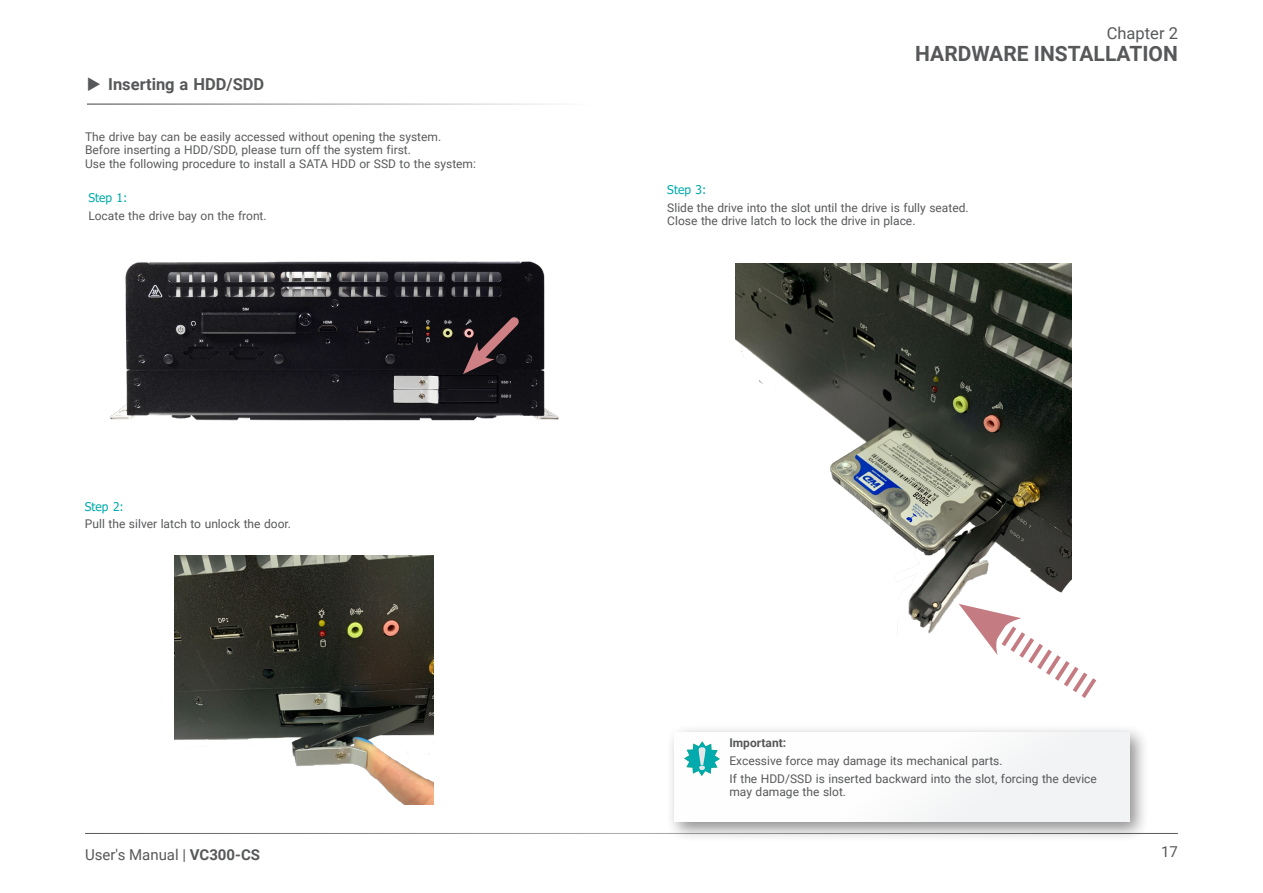
<style>
.page{position:relative;width:1263px;height:893px;background:#fff}
.page>*{position:absolute;margin:0;border:0;box-sizing:border-box;transform-origin:0 0}
.t1{font:700 21px "Roboto";color:#57585a}
.t2{font:700 16.5px "Roboto";color:#57585a}
.t3{font:16.5px "Roboto";color:#57585a}
.t4{font:15px "Roboto";color:#57585a}
.Body_Text{font:12px "Roboto";color:#595a5b}
.Body_Text-2{font:12px/13.5px "Roboto";color:#57585a}
.note{font:12px/13.5px "Roboto";color:#57585a}
.Body_Text-3{font:12px "Tahoma";color:#00aaad}
.note-2{font:700 12px "Roboto";color:#57585a}
.s1{font-weight:700}
</style>
<div class="page">
<hr style="left:85px;top:833px;width:1093px;height:1px;background:#57585a">
<hr style="left:87px;top:103px;width:514px;height:2px;background:#595a5b">
<img style="left:175px;top:555px;width:259px;height:249px">
<img style="left:110px;top:261px;width:449px;height:160px">
<svg style="left:463px;top:309px;width:64px;height:65px;background:#342429"></svg>
<img style="left:735px;top:264px;width:336px;height:370px">
<div style="left:666px;top:724px;width:483px;height:118px;background:#231f20;opacity:.5"></div>
<div style="left:674px;top:732px;width:455px;height:90px;background:#fdfdfd"></div>
<svg style="left:684px;top:741px;width:36px;height:35px"></svg>
<svg style="left:959px;top:604px;width:138px;height:94px"></svg>
<p class="t2" style="left:108px;top:73px;width:158px">Inserting a HDD/SDD</p>
<p class="Body_Text" style="left:85px;top:128px;width:358px">The drive bay can be easily accessed without opening the system.</p>
<p class="Body_Text" style="left:85px;top:141px;width:327px">Before inserting a HDD/SDD, please turn off the system first.</p>
<p class="Body_Text" style="left:85px;top:155px;width:392px">Use the following procedure to install a SATA HDD or SSD to the system:</p>
<p class="Body_Text-3" style="left:88px;top:190px;width:40px">Step 1:</p>
<p class="Body_Text" style="left:88px;top:207px;width:180px">Locate the drive bay on the front.</p>
<p class="Body_Text-3" style="left:85px;top:498px;width:40px">Step 2:</p>
<p class="Body_Text-2" style="left:85px;top:517px;width:208px">Pull the silver latch to unlock the door.</p>
<p class="t4" style="left:85px;top:844px;width:176px">User's Manual | <span class="s1">VC300-CS</span></p>
<h2 class="t3" style="left:1107px;top:21px;width:73px">Chapter 2</h2>
<h1 class="t1" style="left:915px;top:39px;width:264px">HARDWARE INSTALLATION</h1>
<p class="Body_Text-3" style="left:667px;top:181px;width:40px">Step 3:</p>
<p class="Body_Text-2" style="left:667px;top:200px;width:303px">Slide the drive into the slot until the drive is fully seated.<br>Close the drive latch to lock the drive in place.</p>
<p class="note-2" style="left:729px;top:734px;width:58px">Important:</p>
<p class="note" style="left:729px;top:753px;width:275px">Excessive force may damage its mechanical parts.</p>
<p class="note" style="left:729px;top:771px;width:369px">If the HDD/SSD is inserted backward into the slot, forcing the device may damage the slot.</p>
<p class="t4" style="left:1161px;top:841px;width:18px">17</p>
</div>
